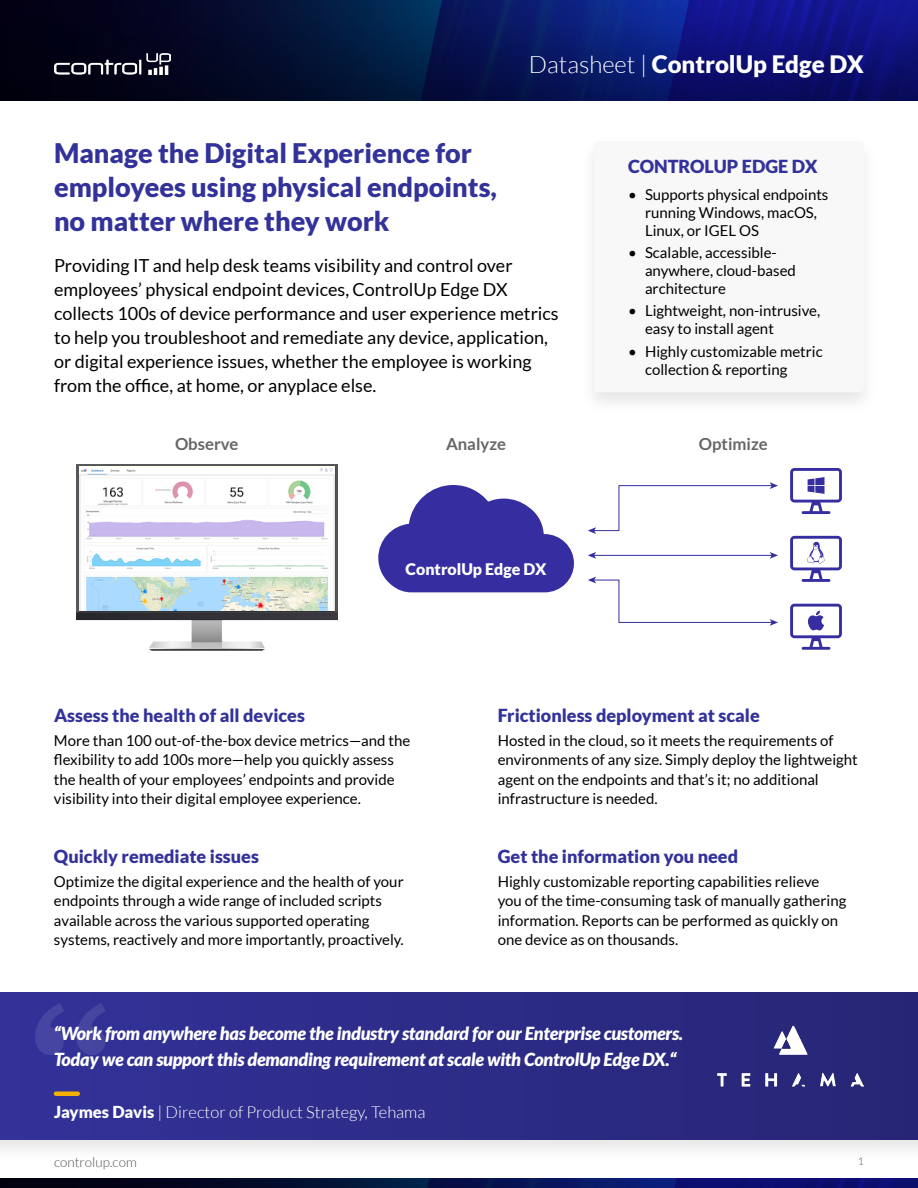
<style>
.page{position:relative;width:918px;height:1188px;background:#fff}
.page>*{position:absolute;margin:0;border:0;box-sizing:border-box;transform-origin:0 0}
.t1{font:900 27px/34px "Lato";color:#33329a}
.t2{font:900 24px "Lato";color:#fff}
.t3{font:18px/24px "Lato";color:#000}
.t4{font:italic 900 18px/25.5px "Lato";letter-spacing:-.015em;color:#fff}
.t5{font:900 18px "Lato";color:#33329a}
.t6{font:700 16.65px "Lato";color:#666}
.t7{font:300 16.5px "Lato";color:#fff}
.t8{font:900 15.9px "Lato";color:#fff}
.t9{font:15px/19.5px "Lato";color:#000}
.t10{font:300 13.5px "Lato";color:#505050}
.t11{font:300 10.5px "Lato";color:#505050}
.s1{font-weight:300}
.s2{font-weight:900}
</style>
<div class="page">
<img style="left:0;top:0;width:918px;height:101px">
<img style="left:0;top:1179px;width:918px;height:9px">
<img style="left:54px;top:54px;width:117px;height:21px">
<div style="left:580px;top:136px;width:298px;height:279px;background:#000;opacity:.1"></div>
<div style="left:594px;top:141px;width:270px;height:251px;background:#f8f8f9;border-radius:4px"></div>
<div style="left:0;top:987px;width:918px;height:175px;background:#000;opacity:.1"></div>
<div style="left:0;top:993px;width:918px;height:147px;background:linear-gradient(to right,#333299,#262575)"></div>
<div style="left:56px;top:1091px;width:22px;height:5px;background:#f4b100"></div>
<img style="left:718px;top:1026px;width:146px;height:60px">
<svg style="left:378px;top:485px;width:196px;height:107px"></svg>
<svg style="left:790px;top:468px;width:52px;height:46px"></svg>
<svg style="left:790px;top:536px;width:52px;height:46px"></svg>
<svg style="left:790px;top:604px;width:52px;height:46px"></svg>
<hr style="left:594px;top:555px;width:178px;height:1px;background:#362ea0">
<svg style="left:770px;top:552px;width:8px;height:7px"></svg>
<svg style="left:588px;top:552px;width:8px;height:7px"></svg>
<svg style="left:588px;top:482px;width:190px;height:52px"></svg>
<svg style="left:588px;top:577px;width:190px;height:49px"></svg>
<img style="left:76px;top:464px;width:261px;height:186px">
<img style="left:79px;top:467px;width:255px;height:143px">
<svg style="left:35px;top:1003px;width:71px;height:52px;background:#3c3b9b"></svg>
<h2 class="t2" style="left:529px;top:50px;width:337px"><span class="s1">Datasheet |</span> ControlUp Edge DX</h2>
<h1 class="t1" style="left:54px;top:135px;width:444px">Manage the Digital Experience for employees using physical endpoints, no matter where they work</h1>
<p class="t3" style="left:54px;top:254px;width:506px">Providing IT and help desk teams visibility and control over employees’ physical endpoint devices, ControlUp Edge DX collects 100s of device performance and user experience metrics to help you troubleshoot and remediate any device, application, or digital experience issues, whether the employee is working from the office, at home, or anyplace else.</p>
<p class="t6" style="left:175px;top:435px;width:65px">Observe</p>
<p class="t6" style="left:446px;top:435px;width:62px">Analyze</p>
<p class="t8" style="left:406px;top:560px;width:142px">ControlUp Edge DX</p>
<p class="t5" style="left:628px;top:156px;width:191px">CONTROLUP EDGE DX</p>
<p class="t9" style="left:645px;top:185px;width:185px">Supports physical endpoints</p>
<p class="t9" style="left:628px;top:185px;width:10px">•</p>
<p class="t9" style="left:628px;top:243px;width:10px">•</p>
<p class="t9" style="left:628px;top:301px;width:10px">•</p>
<p class="t9" style="left:628px;top:341px;width:10px">•</p>
<p class="t9" style="left:645px;top:203px;width:174px;line-height:18px">running Windows, macOS,<br>Linux, or IGEL OS</p>
<p class="t9" style="left:645px;top:261px;width:152px">anywhere, cloud-based</p>
<p class="t9" style="left:645px;top:243px;width:133px">Scalable, accessible-</p>
<p class="t9" style="left:645px;top:278px;width:177px;line-height:22.2px">architecture<br>Lightweight, non-intrusive,</p>
<p class="t9" style="left:645px;top:318px;width:179px;line-height:22.2px">easy to install agent<br>Highly customizable metric</p>
<p class="t9" style="left:645px;top:359px;width:144px">collection &amp; reporting</p>
<p class="t6" style="left:699px;top:435px;width:70px">Optimize</p>
<p class="t5" style="left:54px;top:705px;width:252px">Assess the health of all devices</p>
<p class="t9" style="left:54px;top:730px;width:358px">More than 100 out-of-the-box device metrics—and the flexibility to add 100s more—help you quickly assess the health of your employees’ endpoints and provide visibility into their digital employee experience.</p>
<p class="t5" style="left:54px;top:846px;width:207px">Quickly remediate issues</p>
<p class="t9" style="left:54px;top:871px;width:351px">Optimize the digital experience and the health of your endpoints through a wide range of included scripts available across the various supported operating systems, reactively and more importantly, proactively.</p>
<p class="t5" style="left:498px;top:705px;width:264px">Frictionless deployment at scale</p>
<p class="t9" style="left:498px;top:730px;width:362px">Hosted in the cloud, so it meets the requirements of environments of any size. Simply deploy the lightweight agent on the endpoints and that i ts’ ; no additional infrastructure is needed.</p>
<p class="t5" style="left:498px;top:846px;width:242px">Get the information you need</p>
<p class="t9" style="left:498px;top:871px;width:350px">Highly customizable reporting capabilities relieve you of the time-consuming task of manually gathering information. Reports can be performed as quickly on one device as on thousands.</p>
<p class="t4" style="left:54px;top:1021px;width:631px">“Work from anywhere has become the industry standard for our Enterprise customers.<br>Today we can support this demanding requirement at scale with ControlUp Edge DX ”.</p>
<p class="t7" style="left:54px;top:1104px;width:373px"><span class="s2">Jaymes Davis</span> | Director of Product Strategy, Tehama</p>
<p class="t10" style="left:54px;top:1155px;width:84px">controlup.com</p>
<p class="t11" style="left:858px;top:1155px;width:8px">1</p>
</div>
